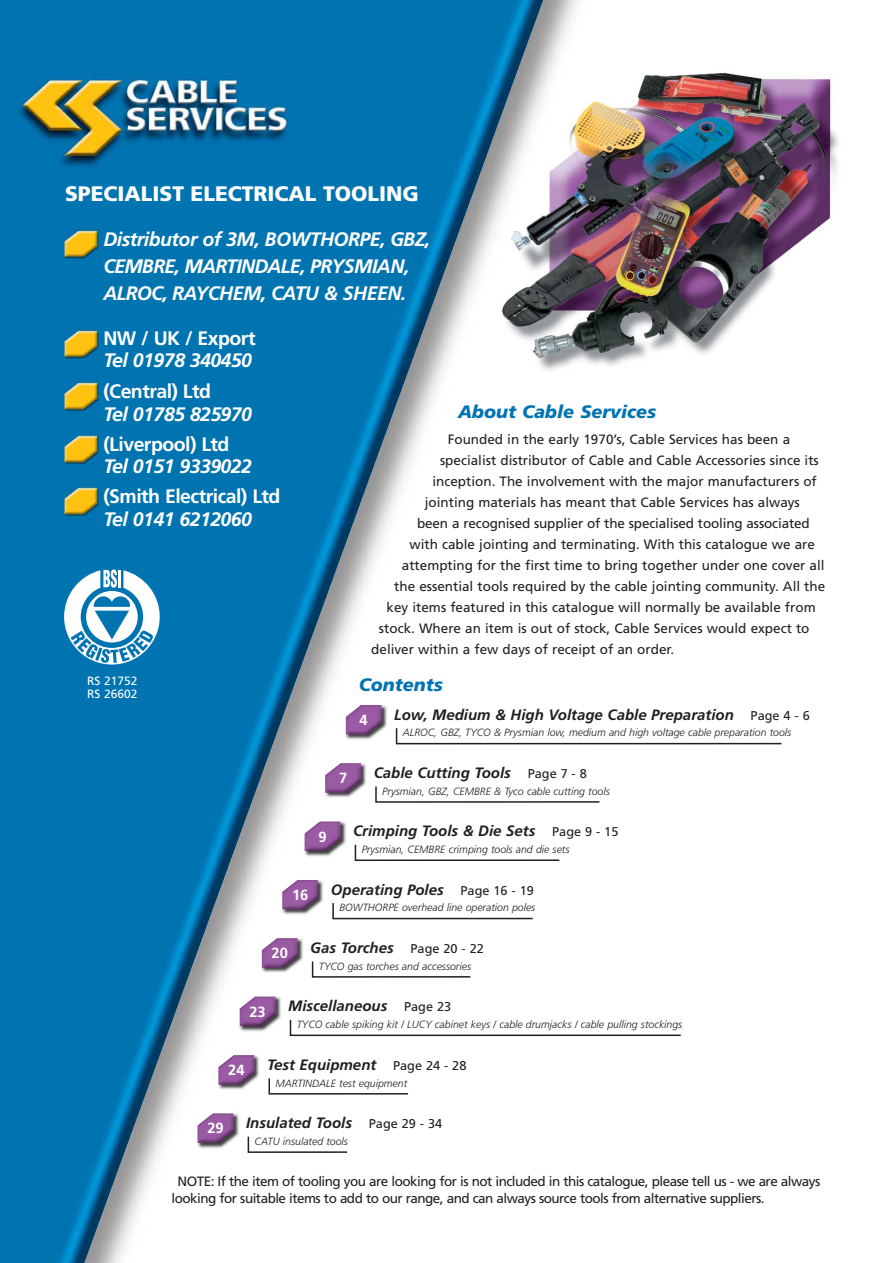
<style>
.page{position:relative;width:893px;height:1263px;background:#fff}
.page>*{position:absolute;margin:0;border:0;box-sizing:border-box;transform-origin:0 0}
.t1{font:900 21px "Frutiger";color:#fff}
.t2{font:italic 700 19.5px/27px "Frutiger";letter-spacing:-.03em;color:#fff}
.t3{font:700 19.5px "Frutiger";letter-spacing:-.03em;color:#fff}
.t4{font:italic 900 18px "Frutiger";color:#0073b2}
.t5{font:italic 700 15px "Frutiger";color:#231f20}
.t6{font:700 14.7px "Frutiger";color:#fff}
.t7{font:13.5px "Frutiger";color:#231f20}
.t8{font:13.5px/16.5px "Frutiger";letter-spacing:-.04em;color:#231f20}
.t9{font:12px/13.5px "Frutiger";color:#fff}
.t10{font:italic 300 10.5px "Frutiger";color:#231f20}
.s1{font-weight:400;font-style:normal;font-size:12.75px}
</style>
<div class="page">
<img style="left:0;top:0;width:551px;height:1263px">
<svg style="left:459px;top:55px;width:99px;height:330px"></svg>
<img style="left:496px;top:59px;width:343px;height:320px">
<img style="left:64px;top:230px;width:34px;height:29px">
<svg style="left:64px;top:569px;width:96px;height:96px"></svg>
<img style="left:64px;top:329px;width:34px;height:30px">
<img style="left:64px;top:382px;width:34px;height:29px">
<img style="left:64px;top:435px;width:34px;height:29px">
<img style="left:64px;top:487px;width:34px;height:29px">
<div style="left:343px;top:702px;width:48px;height:43px;background:#fff"></div>
<img style="left:345px;top:705px;width:42px;height:35px">
<img style="left:346px;top:705px;width:35px;height:29px">
<svg style="left:395px;top:727px;width:387px;height:18px"></svg>
<div style="left:322px;top:760px;width:49px;height:43px;background:#fff"></div>
<img style="left:325px;top:763px;width:41px;height:35px">
<img style="left:325px;top:763px;width:36px;height:30px">
<svg style="left:374px;top:785px;width:226px;height:18px"></svg>
<div style="left:302px;top:819px;width:48px;height:43px;background:#fff"></div>
<img style="left:304px;top:821px;width:42px;height:36px">
<img style="left:305px;top:822px;width:35px;height:29px">
<svg style="left:354px;top:843px;width:206px;height:19px"></svg>
<div style="left:279px;top:877px;width:49px;height:43px;background:#fff"></div>
<img style="left:282px;top:880px;width:41px;height:35px">
<img style="left:282px;top:880px;width:36px;height:29px">
<svg style="left:332px;top:902px;width:202px;height:18px"></svg>
<div style="left:259px;top:935px;width:48px;height:43px;background:#fff"></div>
<img style="left:261px;top:938px;width:42px;height:35px">
<img style="left:262px;top:938px;width:35px;height:30px">
<svg style="left:311px;top:960px;width:161px;height:18px"></svg>
<div style="left:216px;top:1052px;width:48px;height:43px;background:#fff"></div>
<img style="left:218px;top:1055px;width:41px;height:35px">
<img style="left:219px;top:1055px;width:35px;height:30px">
<svg style="left:268px;top:1077px;width:141px;height:18px"></svg>
<div style="left:195px;top:1111px;width:48px;height:43px;background:#fff"></div>
<img style="left:197px;top:1113px;width:42px;height:36px">
<img style="left:198px;top:1114px;width:35px;height:29px">
<svg style="left:247px;top:1135px;width:102px;height:19px"></svg>
<div style="left:237px;top:994px;width:48px;height:43px;background:#fff"></div>
<img style="left:239px;top:996px;width:42px;height:36px">
<img style="left:240px;top:997px;width:35px;height:29px">
<svg style="left:289px;top:1018px;width:392px;height:19px"></svg>
<h1 class="t1" style="left:65px;top:185px;width:355px">SPECIALIST ELECTRICAL TOOLING</h1>
<h2 class="t2" style="left:103px;top:227px;width:328px">Distributor of 3M, BOWTHORPE, GBZ,<br>CEMBRE, MARTINDALE, PRYSMIAN,<br>ALROC, RAYCHEM, CATU &amp; SHEEN.</h2>
<h2 class="t3" style="left:103px;top:330px;width:154px">NW / UK / Export</h2>
<h2 class="t2" style="left:103px;top:349px;width:150px">Tel 01978 340450</h2>
<h2 class="t3" style="left:103px;top:383px;width:109px">(Central) Ltd</h2>
<h2 class="t2" style="left:103px;top:402px;width:150px">Tel 01785 825970</h2>
<h2 class="t3" style="left:103px;top:436px;width:128px">(Liverpool) Ltd</h2>
<h2 class="t2" style="left:103px;top:454px;width:150px">Tel 0151 9339022</h2>
<h2 class="t3" style="left:103px;top:488px;width:179px">(Smith Electrical) Ltd</h2>
<h2 class="t2" style="left:103px;top:507px;width:150px">Tel 0141 6212060</h2>
<h3 class="t4" style="left:458px;top:405px;width:200px">About Cable Services</h3>
<p class="t7" style="left:448px;top:434px;width:344px">Founded in the early 1970’s, Cable Services has been a</p>
<p class="t7" style="left:440px;top:455px;width:380px">specialist distributor of Cable and Cable Accessories since its</p>
<p class="t7" style="left:432px;top:476px;width:386px">inception. The involvement with the major manufacturers of</p>
<p class="t7" style="left:425px;top:497px;width:377px">jointing materials has meant that Cable Services has always</p>
<p class="t7" style="left:417px;top:518px;width:394px">been a recognised supplier of the specialised tooling associated</p>
<p class="t7" style="left:409px;top:539px;width:407px">with cable jointing and terminating. With this catalogue we are</p>
<p class="t7" style="left:402px;top:560px;width:424px">attempting for the first time to bring together under one cover all</p>
<p class="t7" style="left:394px;top:581px;width:433px">the essential tools required by the cable jointing community. All the</p>
<p class="t7" style="left:387px;top:602px;width:431px">key items featured in this catalogue will normally be available from</p>
<p class="t7" style="left:379px;top:623px;width:432px">stock. Where an item is out of stock, Cable Services would expect to</p>
<p class="t7" style="left:371px;top:644px;width:304px">deliver within a few days of receipt of an order.</p>
<h3 class="t4" style="left:359px;top:678px;width:85px">Contents</h3>
<p class="t9" style="left:87px;top:675px;width:52px">RS 21752<br>RS 26602</p>
<p class="t6" style="left:360px;top:714px;width:10px">4</p>
<p class="t5" style="left:394px;top:709px;width:417px">Low, Medium &amp; High Voltage Cable Preparation <span class="s1">Page 4 - 6</span></p>
<p class="t10" style="left:403px;top:728px;width:390px">ALROC, GBZ, TYCO &amp; Prysmian low, medium and high voltage cable preparation tools</p>
<p class="t6" style="left:339px;top:772px;width:10px">7</p>
<p class="t5" style="left:374px;top:767px;width:215px">Cable Cutting Tools <span class="s1">Page 7 - 8</span></p>
<p class="t10" style="left:382px;top:787px;width:229px">Prysmian, GBZ, CEMBRE &amp; Tyco cable cutting tools</p>
<p class="t6" style="left:318px;top:831px;width:10px">9</p>
<p class="t5" style="left:353px;top:825px;width:267px">Crimping Tools &amp; Die Sets <span class="s1">Page 9 - 15</span></p>
<p class="t10" style="left:362px;top:845px;width:209px">Prysmian, CEMBRE crimping tools and die sets</p>
<p class="t6" style="left:292px;top:889px;width:18px">16</p>
<p class="t5" style="left:331px;top:883px;width:205px">Operating Poles <span class="s1">Page 16 - 19</span></p>
<p class="t10" style="left:339px;top:903px;width:197px">BOWTHORPE overhead line operation poles</p>
<p class="t6" style="left:272px;top:947px;width:18px">20</p>
<p class="t5" style="left:310px;top:942px;width:175px">Gas Torches <span class="s1">Page 20 - 22</span></p>
<p class="t10" style="left:319px;top:962px;width:154px">TYCO gas torches and accessories</p>
<p class="t6" style="left:249px;top:1006px;width:18px">23</p>
<p class="t5" style="left:288px;top:1000px;width:165px">Miscellaneous <span class="s1">Page 23</span></p>
<p class="t10" style="left:297px;top:1020px;width:387px">TYCO cable spiking kit / LUCY cabinet keys / cable drumjacks / cable pulling stockings</p>
<p class="t6" style="left:228px;top:1064px;width:18px">24</p>
<p class="t5" style="left:267px;top:1059px;width:201px">Test Equipment <span class="s1">Page 24 - 28</span></p>
<p class="t10" style="left:275px;top:1079px;width:133px">MARTINDALE test equipment</p>
<p class="t6" style="left:207px;top:1122px;width:18px">29</p>
<p class="t5" style="left:246px;top:1117px;width:198px">Insulated Tools <span class="s1">Page 29 - 34</span></p>
<p class="t10" style="left:255px;top:1137px;width:95px">CATU insulated tools</p>
<p class="t8" style="left:172px;top:1174px;width:650px;text-indent:6px">NOTE: If the item of tooling you are looking for is not included in this catalogue, please tell us - we are always looking for suitable items to add to our range, and can always source tools from alternative suppliers.</p>
</div>
